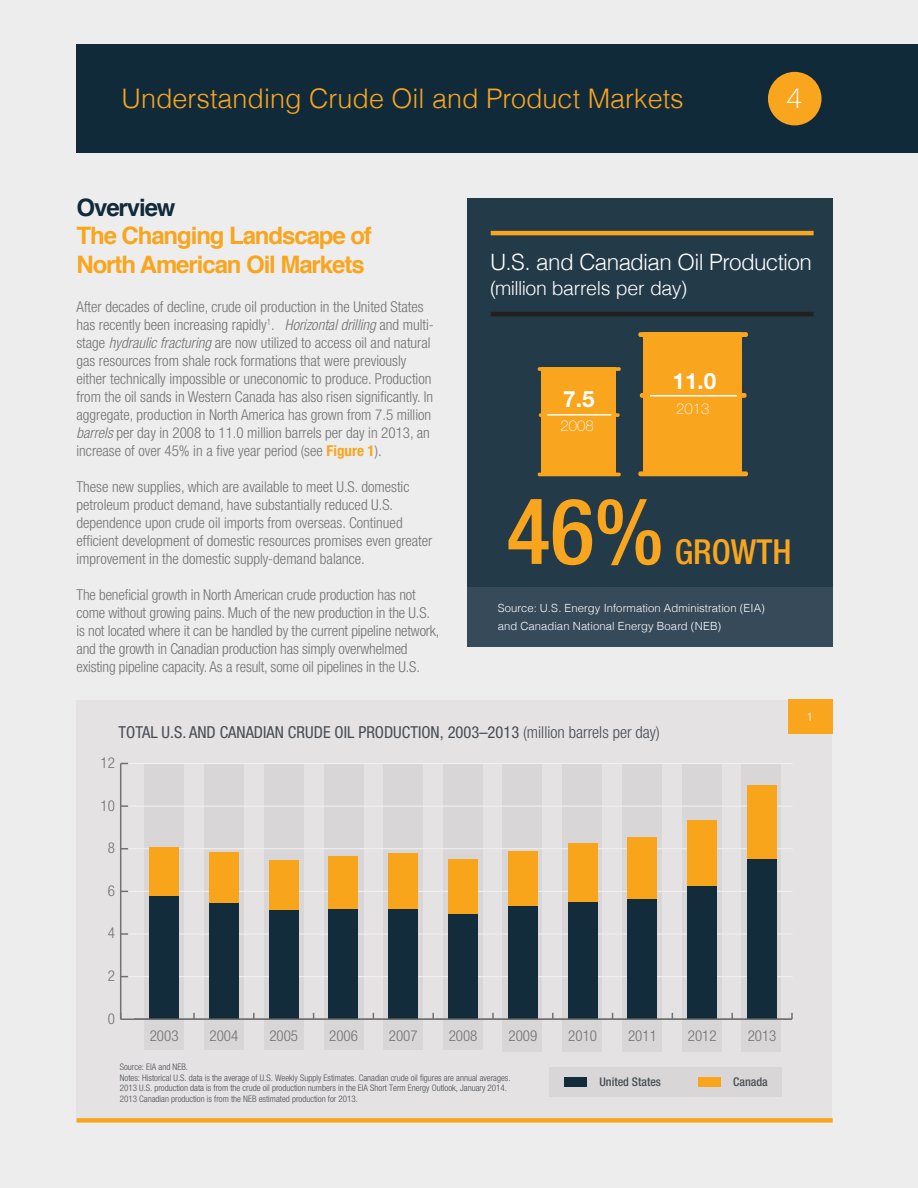
<style>
.page{position:relative;width:918px;height:1188px;background:#ededee}
.page>*{position:absolute;margin:0;border:0;box-sizing:border-box;transform-origin:0 0}
.t1{font:500 condensed 91.5px "Helvetica Neue LT Std";color:#f9a51e}
.t2{font:500 condensed 34.5px "Helvetica Neue LT Std";color:#f9a51e}
.t3{font:300 27px "Helvetica";color:#f9a51e}
.t4{font:300 27px "Open Sans";color:#fff}
.t5{font:700 24px/28.5px "Helvetica";letter-spacing:-.045em;color:#f9a51e}
.t6{font:700 24px "Helvetica";letter-spacing:-.045em;color:#102a3a}
.t7{font:300 22.5px "Helvetica";letter-spacing:-.03em;color:#fff}
.t8{font:700 22.5px "Helvetica Neue LT Std";color:#fff}
.t9{font:300 19.5px "Helvetica";letter-spacing:-.02em;color:#fff}
.t10{font:condensed 16.5px "Helvetica Neue LT Std";color:#474d52}
.t11{font:300 condensed 15px/18px "Helvetica Neue LT Std";color:#717271}
.t12{font:100 15px "Helvetica Neue LT Std";color:#fff}
.t13{font:500 condensed 12px "Helvetica Neue LT Std";color:#474d52}
.t14{font:300 condensed 12px "Helvetica Neue LT Std";color:#fff}
.t15{font:300 11.25px/18px "Helvetica";letter-spacing:.01em;color:#fff}
.t16{font:300 condensed 9px/10.8px "Helvetica Neue LT Std";color:#474d52}
.s1{font-style:italic}
.s2{font-weight:700;color:#f9a51e}
.s3{font-weight:300}
</style>
<div class="page">
<div style="left:76px;top:1118px;width:757px;height:5px;background:#f9a51e"></div>
<div style="left:76px;top:44px;width:842px;height:109px;background:#102a3a"></div>
<div style="left:768px;top:72px;width:54px;height:53px;background:#f9a51e;border-radius:50%"></div>
<div style="left:76px;top:700px;width:756px;height:418px;background:#e5e2e3"></div>
<div style="left:549px;top:1067px;width:232px;height:30px;background:#d9d6d7"></div>
<div style="left:144px;top:764px;width:40px;height:286px;background:#d9d6d7"></div>
<div style="left:204px;top:764px;width:40px;height:286px;background:#d9d6d7"></div>
<div style="left:264px;top:764px;width:40px;height:286px;background:#d9d6d7"></div>
<div style="left:324px;top:764px;width:39px;height:286px;background:#d9d6d7"></div>
<div style="left:383px;top:764px;width:40px;height:286px;background:#d9d6d7"></div>
<div style="left:443px;top:764px;width:40px;height:286px;background:#d9d6d7"></div>
<div style="left:502px;top:764px;width:40px;height:288px;background:#d9d6d7"></div>
<div style="left:562px;top:764px;width:40px;height:288px;background:#d9d6d7"></div>
<div style="left:622px;top:764px;width:40px;height:288px;background:#d9d6d7"></div>
<div style="left:682px;top:764px;width:40px;height:288px;background:#d9d6d7"></div>
<div style="left:742px;top:764px;width:39px;height:288px;background:#d9d6d7"></div>
<hr style="left:122px;top:976px;width:671px;height:1px;background:#f2f2f2">
<hr style="left:122px;top:934px;width:671px;height:1px;background:#f2f2f2">
<hr style="left:122px;top:891px;width:671px;height:1px;background:#f2f2f2">
<hr style="left:122px;top:848px;width:671px;height:1px;background:#f2f2f2">
<hr style="left:122px;top:806px;width:671px;height:1px;background:#f2f2f2">
<hr style="left:122px;top:763px;width:671px;height:1px;background:#f2f2f2">
<hr style="left:120px;top:763px;width:1px;height:256px;background:#717271">
<hr style="left:121px;top:1018px;width:30px;height:2px;background:#717271">
<svg style="left:121px;top:933px;width:7px;height:2px"></svg>
<svg style="left:121px;top:805px;width:7px;height:2px"></svg>
<div style="left:149px;top:847px;width:30px;height:49px;background:#f9a51c"></div>
<div style="left:209px;top:852px;width:30px;height:51px;background:#f9a51c"></div>
<div style="left:269px;top:860px;width:29px;height:51px;background:#f9a51c"></div>
<div style="left:329px;top:856px;width:29px;height:54px;background:#f9a51c"></div>
<div style="left:389px;top:853px;width:29px;height:56px;background:#f9a51c"></div>
<div style="left:448px;top:859px;width:30px;height:55px;background:#f9a51c"></div>
<div style="left:508px;top:851px;width:30px;height:55px;background:#f9a51c"></div>
<div style="left:568px;top:844px;width:29px;height:58px;background:#f9a51c"></div>
<div style="left:628px;top:837px;width:29px;height:62px;background:#f9a51c"></div>
<div style="left:688px;top:820px;width:29px;height:66px;background:#f9a51c"></div>
<div style="left:747px;top:785px;width:30px;height:74px;background:#f9a51c"></div>
<div style="left:149px;top:896px;width:30px;height:123px;background:#122c3b"></div>
<div style="left:209px;top:903px;width:30px;height:116px;background:#122c3b"></div>
<div style="left:269px;top:911px;width:29px;height:108px;background:#122c3b"></div>
<div style="left:329px;top:910px;width:29px;height:109px;background:#122c3b"></div>
<div style="left:389px;top:909px;width:29px;height:110px;background:#122c3b"></div>
<div style="left:448px;top:914px;width:30px;height:105px;background:#122c3b"></div>
<div style="left:508px;top:906px;width:30px;height:113px;background:#122c3b"></div>
<div style="left:568px;top:902px;width:29px;height:117px;background:#122c3b"></div>
<div style="left:628px;top:899px;width:29px;height:120px;background:#122c3b"></div>
<div style="left:688px;top:886px;width:29px;height:133px;background:#122c3b"></div>
<div style="left:747px;top:859px;width:30px;height:160px;background:#122c3b"></div>
<hr style="left:134px;top:1018px;width:658px;height:2px;background:#717271">
<div style="left:698px;top:1077px;width:23px;height:10px;background:#f9a51c"></div>
<div style="left:565px;top:1077px;width:22px;height:10px;background:#122c3b"></div>
<div style="left:788px;top:699px;width:45px;height:34px;background:#f9a51e"></div>
<div style="left:467px;top:198px;width:365px;height:449px;background:#233a49"></div>
<hr style="left:491px;top:312px;width:323px;height:4px;background:#231f20">
<hr style="left:491px;top:231px;width:323px;height:4px;background:#f9a51e">
<div style="left:467px;top:588px;width:365px;height:59px;background:#364a59"></div>
<div style="left:644px;top:332px;width:98px;height:144px;background:#f9a51e"></div>
<div style="left:638px;top:332px;width:110px;height:5px;background:#f9a51e;border-radius:2px"></div>
<div style="left:640px;top:393px;width:107px;height:5px;background:#f9a51e;border-radius:2px"></div>
<div style="left:638px;top:471px;width:110px;height:5px;background:#f9a51e;border-radius:2px"></div>
<div style="left:542px;top:367px;width:74px;height:109px;background:#f9a51e"></div>
<hr style="left:538px;top:367px;width:83px;height:4px;background:#f9a51e;border-radius:2px">
<hr style="left:539px;top:413px;width:81px;height:4px;background:#f9a51e">
<hr style="left:538px;top:473px;width:83px;height:3px;background:#f9a51e;border-radius:2px">
<hr style="left:547px;top:414px;width:64px;height:2px;background:#fff">
<hr style="left:650px;top:395px;width:87px;height:2px;background:#fff">
<h3 class="t3" style="left:122px;top:77px;width:564px">Understanding Crude Oil and Product Markets</h3>
<h3 class="t4" style="left:786px;top:80px;width:17px">4</h3>
<h3 class="t6" style="left:76px;top:188px;width:101px">Overview</h3>
<h3 class="t5" style="left:76px;top:222px;width:297px">The Changing Landscape of<br>North American Oil Markets</h3>
<p class="t11" style="left:76px;top:298px;width:359px">After decades of decline, crude oil production in the United States has recently been increasing rapidly<sup>1</sup>. <span class="s1">Horizontal drilling</span> and multi&shy;stage <span class="s1">hydraulic fracturing</span> are now utilized to access oil and natural gas resources from shale rock formations that were previously either technically impossible or uneconomic to produce. Production from the oil sands in Western Canada has also risen significantly. In aggregate, production in North America has grown from 7.5 million <span class="s1">barrels</span> per day in 2008 to 11.0 million barrels per day in 2013, an increase of over 45% in a five year period (see <span class="s2">Figure 1</span>).</p>
<p class="t11" style="left:76px;top:478px;width:357px">These new supplies, which are available to meet U.S. domestic petroleum product demand, have substantially reduced U.S. dependence upon crude oil imports from overseas. Continued efficient development of domestic resources promises even greater improvement in the domestic supply-demand balance.</p>
<p class="t11" style="left:76px;top:586px;width:365px">The beneficial growth in North American crude production has not come without growing pains. Much of the new production in the U.S. is not located where it can be handled by the current pipeline network, and the growth in Canadian production has simply overwhelmed existing pipeline capacity. As a result, some oil pipelines in the U.S.</p>
<h3 class="t7" style="left:490px;top:244px;width:323px">U.S. and Canadian Oil Production</h3>
<h3 class="t9" style="left:490px;top:273px;width:199px">(million barrels per day)</h3>
<h3 class="t8" style="left:563px;top:385px;width:33px">7.5</h3>
<p class="t12" style="left:561px;top:417px;width:35px">2008</p>
<h3 class="t8" style="left:672px;top:367px;width:45px">11.0</h3>
<p class="t12" style="left:676px;top:400px;width:35px">2013</p>
<h1 class="t1" style="left:507px;top:477px;width:159px">46%</h1>
<h2 class="t2" style="left:675px;top:531px;width:118px">GROWTH</h2>
<p class="t15" style="left:498px;top:598px;width:269px">Source: U.S. Energy Information Administration (EIA) and Canadian National Energy Board (NEB)</p>
<p class="t14" style="left:807px;top:709px;width:7px">1</p>
<p class="t10" style="left:119px;top:723px;width:543px">TOTAL U.S. AND CANADIAN CRUDE OIL PRODUCTION, 2003–2013 <span class="s3">(million barrels per day)</span></p>
<p class="t11" style="left:101px;top:754px;width:16px">12</p>
<p class="t11" style="left:101px;top:796px;width:16px">10</p>
<p class="t11" style="left:108px;top:839px;width:9px">8</p>
<p class="t11" style="left:108px;top:881px;width:9px">6</p>
<p class="t11" style="left:108px;top:924px;width:9px">4</p>
<p class="t11" style="left:108px;top:967px;width:9px">2</p>
<p class="t11" style="left:108px;top:1009px;width:9px">0</p>
<p class="t11" style="left:150px;top:1027px;width:30px">2003</p>
<p class="t11" style="left:210px;top:1027px;width:30px">2004</p>
<p class="t11" style="left:269px;top:1027px;width:30px">2005</p>
<p class="t11" style="left:329px;top:1027px;width:30px">2006</p>
<p class="t11" style="left:389px;top:1027px;width:30px">2007</p>
<p class="t11" style="left:449px;top:1027px;width:30px">2008</p>
<p class="t11" style="left:509px;top:1027px;width:30px">2009</p>
<p class="t11" style="left:568px;top:1027px;width:30px">2010</p>
<p class="t11" style="left:628px;top:1027px;width:30px">2011</p>
<p class="t11" style="left:688px;top:1027px;width:30px">2012</p>
<p class="t11" style="left:748px;top:1027px;width:30px">2013</p>
<p class="t16" style="left:120px;top:1061px;width:392px">Source: EIA and NEB.<br>Notes: Historical U.S. data is the average of U.S. Weekly Supply Estimates. Canadian crude oil figures are annual averages.<br>2013 U.S. production data is from the crude oil production numbers in the EIA Short Term Energy Outlook, January 2014.<br>2013 Canadian production is from the NEB estimated production for 2013.</p>
<p class="t13" style="left:599px;top:1075px;width:63px">United States</p>
<p class="t13" style="left:733px;top:1075px;width:36px">Canada</p>
</div>
